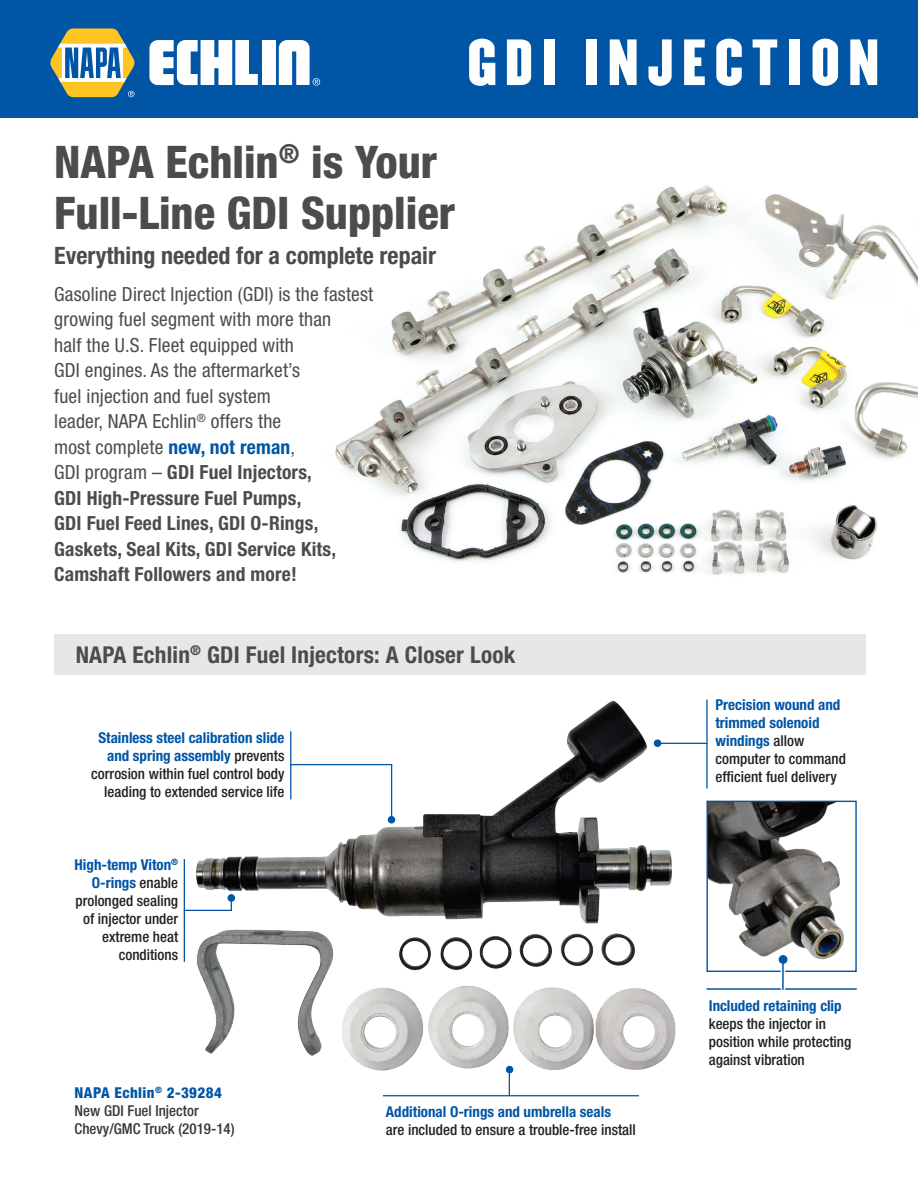
<style>
.page{position:relative;width:918px;height:1188px;background:#fff}
.page>*{position:absolute;margin:0;border:0;box-sizing:border-box;transform-origin:0 0}
.t1{font:57px "Champion HTF Welterweight";letter-spacing:.15em;color:#fff}
.t2{font:800 condensed 45px/51px "Helvetica Neue LT Std";color:#4b4c4d}
.t3{font:700 condensed 24px "Helvetica Neue LT Std";color:#4b4c4d}
.t4{font:700 condensed 23.25px "Helvetica Neue LT Std";letter-spacing:.01em;color:#4b4c4d}
.t5{font:condensed 19.5px/25.5px "Helvetica Neue LT Std";letter-spacing:.01em;color:#4b4c4d}
.t6{font:500 condensed 15px/18px "Helvetica Neue LT Std";color:#231f20;text-align:right}
.t7{font:500 condensed 15px/18px "Helvetica Neue LT Std";color:#363737}
.t8{font:700 condensed 15px "Helvetica Neue LT Std";color:#0155a5}
.s1{font-weight:700;color:#0155a5}
.s2{font-weight:700}
.s3{font-weight:800;color:#0155a5}
</style>
<div class="page">
<div style="left:54px;top:634px;width:812px;height:41px;background:#e6e7e9"></div>
<hr style="left:706px;top:988px;width:151px;height:2px;background:#0155a5">
<hr style="left:383px;top:1095px;width:256px;height:1px;background:#0155a5">
<hr style="left:706px;top:700px;width:2px;height:89px;background:#0155a5">
<hr style="left:184px;top:859px;width:1px;height:103px;background:#0155a5">
<div style="left:0;top:0;width:918px;height:117px;background:#0155a5"></div>
<svg style="left:149px;top:40px;width:109px;height:45px"></svg>
<div style="left:262px;top:40px;width:14px;height:45px;background:#fff"></div>
<svg style="left:279px;top:40px;width:41px;height:46px"></svg>
<svg style="left:50px;top:28px;width:85px;height:69px"></svg>
<img style="left:335px;top:185px;width:583px;height:390px">
<hr style="left:184px;top:910px;width:48px;height:1px;background:#0155a5">
<hr style="left:657px;top:743px;width:50px;height:1px;background:#0155a5">
<img style="left:186px;top:700px;width:495px;height:382px">
<div style="left:506px;top:1066px;width:7px;height:7px;background:#0155a5;border-radius:50%"></div>
<div style="left:506px;top:1066px;width:7px;height:7px;border:1px solid #0155a5;border-radius:50%"></div>
<svg style="left:509px;top:1071px;width:1px;height:24px"></svg>
<img style="left:708px;top:803px;width:136px;height:157px">
<div style="left:706px;top:801px;width:151px;height:171px;border:1px solid #0155a5"></div>
<div style="left:777px;top:954px;width:12px;height:11px;border:4px solid #fff;border-radius:50%"></div>
<hr style="left:781px;top:958px;width:4px;height:32px;background:#fff">
<div style="left:779px;top:955px;width:8px;height:9px;border:2px solid #0155a5;border-radius:50%"></div>
<hr style="left:782px;top:958px;width:2px;height:32px;background:#0155a5">
<h1 class="t1" style="left:442px;top:25px;width:439px">DI YOU KNOW?</h1>
<h1 class="t1" style="left:467px;top:25px;width:413px">GDI INJECTION</h1>
<h2 class="t2" style="left:54px;top:136px;width:403px">NAPA Echlin<sup>®</sup> is Your<br>Full-Line GDI Supplier</h2>
<h3 class="t3" style="left:54px;top:241px;width:383px">Everything needed for a complete repair</h3>
<p class="t5" style="left:54px;top:281px;width:321px">Gasoline Direct Injection (GDI) is the fastest growing fuel segment with more than<br>half the U.S. Fleet equipped with<br>GDI engines. As the aftermarket’s<br>fuel injection and fuel system<br>leader, NAPA Echlin<sup>®</sup> offers the<br>most complete <span class="s1">new, not reman</span>,<br>GDI program – <span class="s2">GDI Fuel Injectors,<br>GDI High-Pressure Fuel Pumps,<br>GDI Fuel Feed Lines, GDI O-Rings, Gaskets, Seal Kits, GDI Service Kits, Camshaft Followers and more!</span></p>
<h3 class="t4" style="left:76px;top:640px;width:441px">NAPA Echlin<sup>®</sup> GDI Fuel Injectors: A Closer Look</h3>
<p class="t6" style="left:91px;top:729px;width:195px"><span class="s1">Stainless steel calibration slide and spring assembly</span> prevents corrosion within fuel control body leading to extended service life</p>
<p class="t6" style="left:75px;top:855px;width:105px"><span class="s1">High-temp Viton</span><sup>®<br></sup><span class="s1">O-rings</span> enable prolonged sealing of injector under extreme heat conditions</p>
<p class="t7" style="left:75px;top:1084px;width:162px"><span class="s3">NAPA Echlin</span><sup>®</sup> <span class="s3">2-39284<br></span>New GDI Fuel Injector<br>Chevy/GMC Truck (2019-14)</p>
<p class="t8" style="left:386px;top:1102px;width:227px">Additional O-rings and umbrella seals</p>
<p class="t6" style="left:386px;top:1120px;width:251px">are included to ensure a trouble-free install</p>
<p class="t6" style="left:716px;top:696px;width:132px;text-align:left"><span class="s1">Precision wound and trimmed solenoid windings</span> allow computer to command effcient fuel delivery</p>
<p class="t8" style="left:709px;top:997px;width:134px">Included retaining clip</p>
<p class="t6" style="left:709px;top:1015px;width:144px;text-align:left">keeps the injector in position while protecting against vibration</p>
</div>
